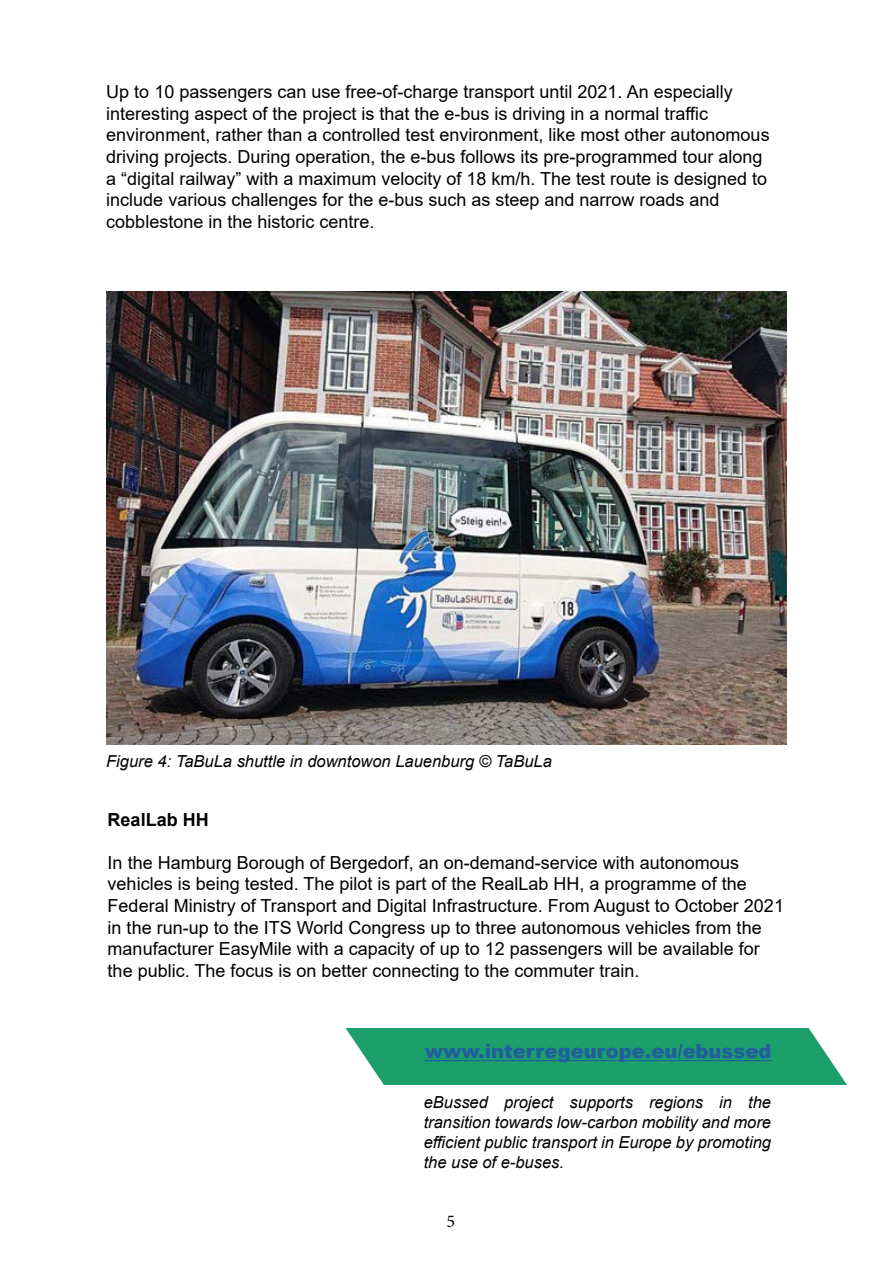
<style>
.page{position:relative;width:893px;height:1263px;background:#fff}
.page>*{position:absolute;margin:0;border:0;box-sizing:border-box;transform-origin:0 0}
.t1{font:900 19.5px "Arial";color:#215e9e}
.t2{font:18px/21.6px "Arial";color:#000}
.t3{font:700 18px "Arial";color:#000}
.t4{font:18px "Minion Pro";color:#000}
.t5{font:italic 16.5px/19.8px "Arial";color:#000;text-align:justify}
</style>
<div class="page">
<img style="left:106px;top:291px;width:681px;height:453px">
<div style="left:340px;top:1029px;width:517px;height:56px;background:#1c9f6b"></div>
<hr style="left:425px;top:1060px;width:346px;height:1px;background:#215e9e">
<svg style="left:806px;top:1028px;width:51px;height:57px"></svg>
<svg style="left:340px;top:1028px;width:44px;height:57px"></svg>
<p class="t2" style="left:106px;top:81px;width:665px">Up to 10 passengers can use free-of-charge transport until 2021. An especially interesting aspect of the project is that the e-bus is driving in a normal traffic environment, rather than a controlled test environment, like most other autonomous driving projects. During operation, the e-bus follows its pre-programmed tour along a “digital railway” with a maximum velocity of 18 km/h. The test route is designed to include various challenges for the e-bus such as steep and narrow roads and cobblestone in the historic centre.</p>
<p class="t5" style="left:106px;top:751px;width:447px">Figure 4: TaBuLa shuttle in downtowon Lauenburg © TaBuLa</p>
<p class="t3" style="left:108px;top:807px;width:103px">RealLab HH</p>
<p class="t2" style="left:108px;top:852px;width:678px">In the Hamburg Borough of Bergedorf, an on-demand-service with autonomous vehicles is being tested. The pilot is part of the RealLab HH, a programme of the Federal Ministry of Transport and Digital Infrastructure. From August to October 2021 in the run-up to the ITS World Congress up to three autonomous vehicles from the manufacturer EasyMile with a capacity of up to 12 passengers will be available for the public. The focus is on better connecting to the commuter train.</p>
<p class="t1" style="left:425px;top:1037px;width:348px">www.interregeurope.eu/ebussed</p>
<p class="t5" style="left:424px;top:1093px;width:349px">eBussed project supports regions in the transition towards low-carbon mobility and more efficient public transport in Europe by promoting the use of e-buses.</p>
<p class="t4" style="left:446px;top:1209px;width:10px">5</p>
</div>
